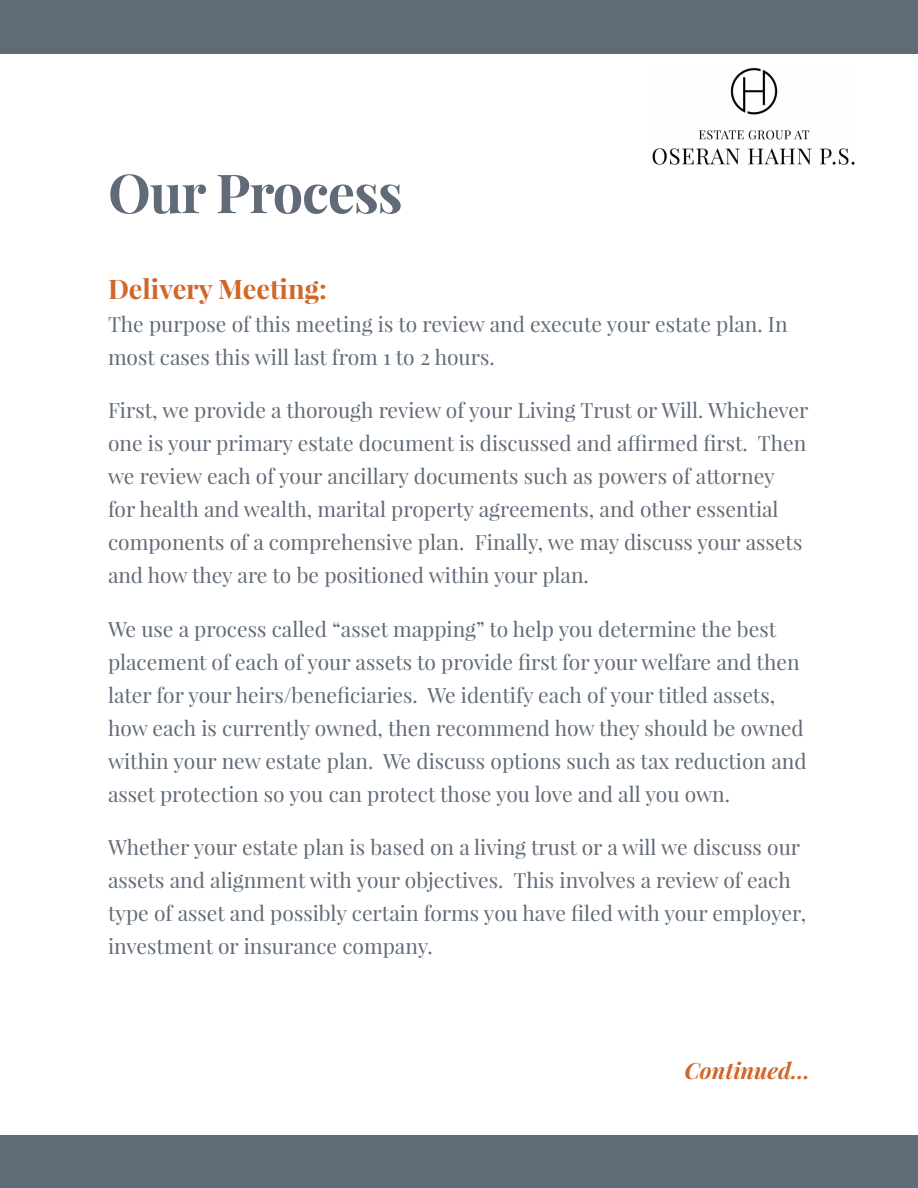
<style>
.page{position:relative;width:918px;height:1188px;background:#fff}
.page>*{position:absolute;margin:0;border:0;box-sizing:border-box;transform-origin:0 0}
.t1{font:700 54px "Playfair Display";letter-spacing:-.02em;color:#606b77}
.t2{font:700 27px "Playfair Display";color:#d06728}
.t3{font:italic 700 22.5px "Playfair Display";color:#d06728}
.t4{font:21px/33px "Playfair Display";color:#606b77}
</style>
<div class="page">
<div style="left:0;top:0;width:918px;height:54px;background:#606b77"></div>
<img style="left:652px;top:67px;width:203px;height:98px">
<div style="left:0;top:1135px;width:918px;height:53px;background:#606b77"></div>
<h1 class="t1" style="left:108px;top:159px;width:296px">Our Process</h1>
<p class="t2" style="left:108px;top:272px;width:221px">Delivery Meeting:</p>
<p class="t4" style="left:108px;top:308px;width:681px">The purpose of this meeting is to review and execute your estate plan. In most cases this will last from 1 to 2 hours.</p>
<p class="t4" style="left:108px;top:394px;width:702px">First, we provide a thorough review of your Living Trust or Will. Whichever one is your primary estate document is discussed and affirmed first. Then we review each of your ancillary documents such as powers of attorney<br>for health and wealth, marital property agreements, and other essential components of a comprehensive plan. Finally, we may discuss your assets and how they are to be positioned within your plan.</p>
<p class="t4" style="left:108px;top:612px;width:700px">We use a process called “asset mapping” to help you determine the best placement of each of your assets to provide first for your welfare and then later for your heirs/beneficiaries. We identify each of your titled assets, how each is currently owned, then recommend how they should be owned within your new estate plan. We discuss options such as tax reduction and asset protection so you can protect those you love and all you own.</p>
<p class="t4" style="left:108px;top:830px;width:700px">Whether your estate plan is based on a living trust or a will we discuss our assets and alignment with your objectives. This involves a review of each type of asset and possibly certain forms you have filed with your employer, investment or insurance company.</p>
<p class="t3" style="left:684px;top:1055px;width:127px">Continued...</p>
</div>
